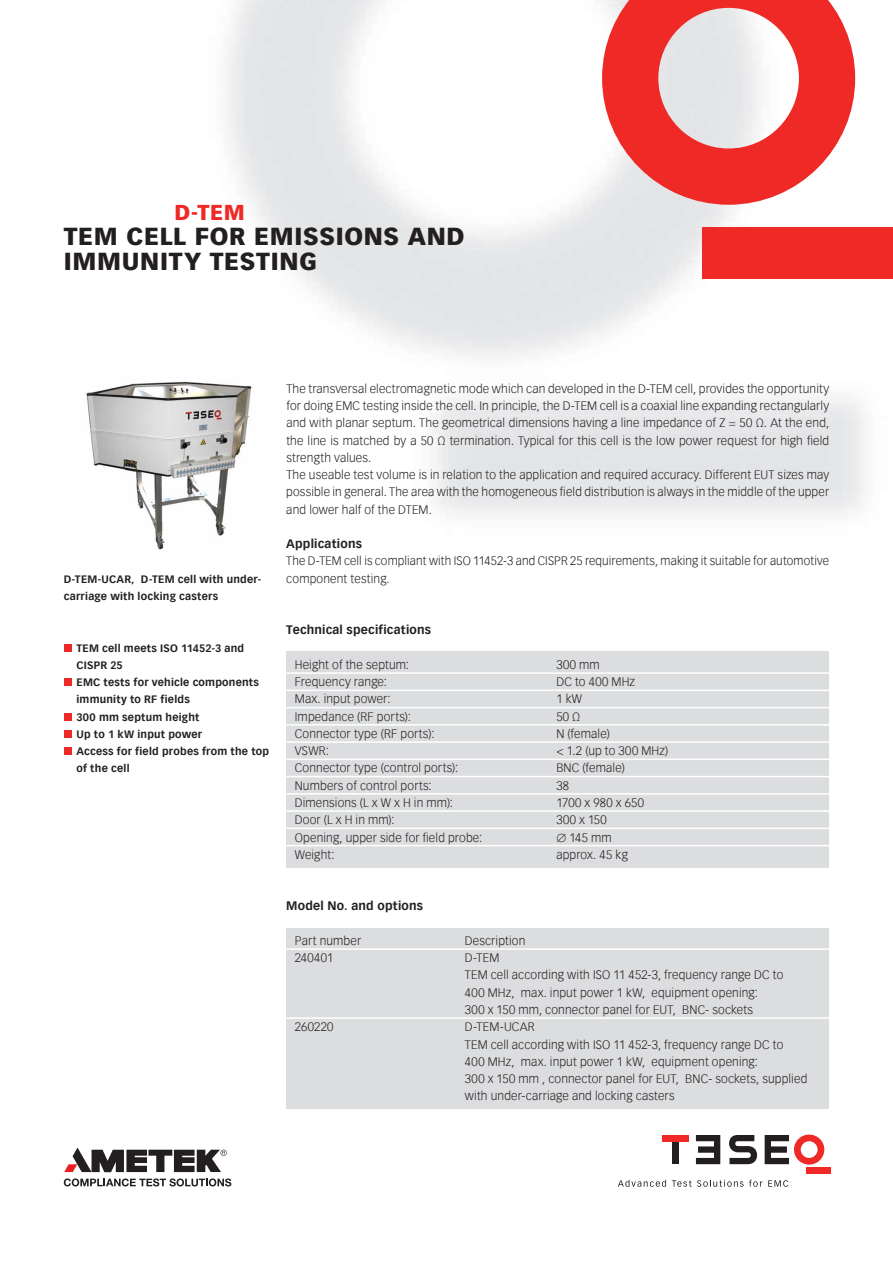
<style>
.page{position:relative;width:893px;height:1263px;background:#fff}
.page>*{position:absolute;margin:0;border:0;box-sizing:border-box;transform-origin:0 0}
.t1{font:900 24px/25.5px "Vectora Com";letter-spacing:.03em;color:#231f20}
.t2{font:900 21px "Vectora Com";color:#ee2926}
.t3{font:300 12px/17.2px "Vectora Com";letter-spacing:.01em;color:#231f20}
.t4{font:700 12px "Vectora Com";letter-spacing:.02em;color:#231f20}
.t5{font:700 10.5px/17.2px "Vectora Com";letter-spacing:.02em;color:#231f20}
</style>
<div class="page">
<div style="left:806px;top:1167px;width:24px;height:6px;background:#ee2926"></div>
<svg style="left:765px;top:1134px;width:59px;height:30px"></svg>
<svg style="left:696px;top:1135px;width:24px;height:29px"></svg>
<div style="left:672px;top:1141px;width:7px;height:23px;background:#231f20"></div>
<div style="left:662px;top:1135px;width:27px;height:6px;background:#ee2926"></div>
<svg style="left:618px;top:1180px;width:48px;height:7px"></svg>
<svg style="left:672px;top:1180px;width:90px;height:7px"></svg>
<svg style="left:768px;top:1180px;width:20px;height:7px"></svg>
<svg style="left:729px;top:1135px;width:28px;height:29px"></svg>
<img style="left:225px;top:0;width:668px;height:515px">
<div style="left:702px;top:228px;width:191px;height:51px;background:#ee2926"></div>
<svg style="left:602px;top:0;width:253px;height:205px;fill:#ee2926"></svg>
<div style="left:286px;top:928px;width:543px;height:180px;background:#dcdddf"></div>
<hr style="left:286px;top:948px;width:543px;height:2px;background:#fff">
<hr style="left:286px;top:1017px;width:543px;height:2px;background:#fff">
<img style="left:86px;top:376px;width:171px;height:174px">
<div style="left:64px;top:644px;width:7px;height:8px;background:#ee2926"></div>
<div style="left:64px;top:678px;width:7px;height:8px;background:#ee2926"></div>
<div style="left:64px;top:713px;width:7px;height:8px;background:#ee2926"></div>
<div style="left:64px;top:730px;width:7px;height:8px;background:#ee2926"></div>
<div style="left:64px;top:747px;width:7px;height:8px;background:#ee2926"></div>
<div style="left:286px;top:651px;width:543px;height:217px;background:#dcdddf"></div>
<hr style="left:286px;top:672px;width:543px;height:2px;background:#fff">
<hr style="left:286px;top:689px;width:543px;height:2px;background:#fff">
<hr style="left:286px;top:707px;width:543px;height:1px;background:#fff">
<hr style="left:286px;top:724px;width:543px;height:1px;background:#fff">
<hr style="left:286px;top:741px;width:543px;height:2px;background:#fff">
<hr style="left:286px;top:758px;width:543px;height:2px;background:#fff">
<hr style="left:286px;top:776px;width:543px;height:1px;background:#fff">
<hr style="left:286px;top:793px;width:543px;height:1px;background:#fff">
<hr style="left:286px;top:810px;width:543px;height:2px;background:#fff">
<hr style="left:286px;top:827px;width:543px;height:2px;background:#fff">
<hr style="left:286px;top:845px;width:543px;height:1px;background:#fff">
<svg style="left:64px;top:1178px;width:167px;height:8px"></svg>
<svg style="left:64px;top:1147px;width:163px;height:25px"></svg>
<h2 class="t2" style="left:174px;top:200px;width:72px">D-TEM</h2>
<h1 class="t1" style="left:64px;top:223px;width:402px">TEM CELL FOR EMISSIONS AND<br>IMMUNITY TESTING</h1>
<p class="t5" style="left:64px;top:570px;width:199px">D-TEM-UCAR, D-TEM cell with under&shy;carriage with locking casters</p>
<p class="t5" style="left:77px;top:639px;width:194px">TEM cell meets ISO 11452-3 and<br>CISPR 25<br>EMC tests for vehicle components immunity to RF fields<br>300 mm septum height<br>Up to 1 kW input power<br>Access for field probes from the top of the cell</p>
<p class="t3" style="left:286px;top:380px;width:544px">The transversal electromagnetic mode which can developed in the D-TEM cell, provides the opportunity for doing EMC testing inside the cell. In principle, the D-TEM cell is a coaxial line expanding rectangularly and with planar septum. The geometrical dimensions having a line impedance of Z = 50 Ω. At the end, the line is matched by a 50 Ω termination. Typical for this cell is the low power request for high field strength values.<br>The useable test volume is in relation to the application and required accuracy. Different EUT sizes may possible in general. The area with the homogeneous field distribution is always in the middle of the upper and lower half of the DTEM.</p>
<p class="t4" style="left:286px;top:536px;width:77px">Applications</p>
<p class="t3" style="left:286px;top:552px;width:544px">The D-TEM cell is compliant with ISO 11452-3 and CISPR 25 requirements, making it suitable for automotive component testing.</p>
<p class="t4" style="left:286px;top:623px;width:146px">Technical specifications</p>
<p class="t3" style="left:295px;top:656px;width:116px">Height of the septum:</p>
<p class="t3" style="left:556px;top:656px;width:45px">300 mm</p>
<p class="t3" style="left:295px;top:673px;width:94px">Frequency range:</p>
<p class="t3" style="left:556px;top:673px;width:80px">DC to 400 MHz</p>
<p class="t3" style="left:295px;top:690px;width:97px">Max. input power:</p>
<p class="t3" style="left:556px;top:690px;width:27px">1 kW</p>
<p class="t3" style="left:295px;top:708px;width:118px">Impedance (RF ports):</p>
<p class="t3" style="left:556px;top:708px;width:26px">50 Ω</p>
<p class="t3" style="left:295px;top:725px;width:141px">Connector type (RF ports):</p>
<p class="t3" style="left:556px;top:725px;width:55px">N (female)</p>
<p class="t3" style="left:295px;top:742px;width:36px">VSWR:</p>
<p class="t3" style="left:556px;top:742px;width:114px">&lt; 1.2 (up to 300 MHz)</p>
<p class="t3" style="left:295px;top:759px;width:165px">Connector type (control ports):</p>
<p class="t3" style="left:556px;top:759px;width:70px">BNC (female)</p>
<p class="t3" style="left:295px;top:777px;width:138px">Numbers of control ports:</p>
<p class="t3" style="left:556px;top:777px;width:14px">38</p>
<p class="t3" style="left:295px;top:794px;width:160px">Dimensions (L x W x H in mm):</p>
<p class="t3" style="left:556px;top:794px;width:89px">1700 x 980 x 650</p>
<p class="t3" style="left:295px;top:811px;width:101px">Door (L x H in mm):</p>
<p class="t3" style="left:556px;top:811px;width:52px">300 x 150</p>
<p class="t3" style="left:295px;top:829px;width:189px">Opening, upper side for field probe:</p>
<p class="t3" style="left:556px;top:829px;width:57px">∅ 145 mm</p>
<p class="t3" style="left:295px;top:846px;width:41px">Weight:</p>
<p class="t3" style="left:556px;top:846px;width:73px">approx. 45 kg</p>
<p class="t4" style="left:286px;top:899px;width:138px">Model No. and options</p>
<p class="t3" style="left:295px;top:932px;width:68px">Part number</p>
<p class="t3" style="left:465px;top:932px;width:62px">Description</p>
<p class="t3" style="left:295px;top:949px;width:40px">240401</p>
<p class="t3" style="left:465px;top:949px;width:320px">D-TEM<br>TEM cell according with ISO 11 452-3, frequency range DC to 400 MHz, max. input power 1 kW, equipment opening:<br>300 x 150 mm, connector panel for EUT, BNC- sockets</p>
<p class="t3" style="left:295px;top:1018px;width:40px">260220</p>
<p class="t3" style="left:465px;top:1018px;width:344px">D-TEM-UCAR<br>TEM cell according with ISO 11 452-3, frequency range DC to<br>400 MHz, max. input power 1 kW, equipment opening:<br>300 x 150 mm , connector panel for EUT, BNC- sockets, supplied with under-carriage and locking casters</p>
</div>
